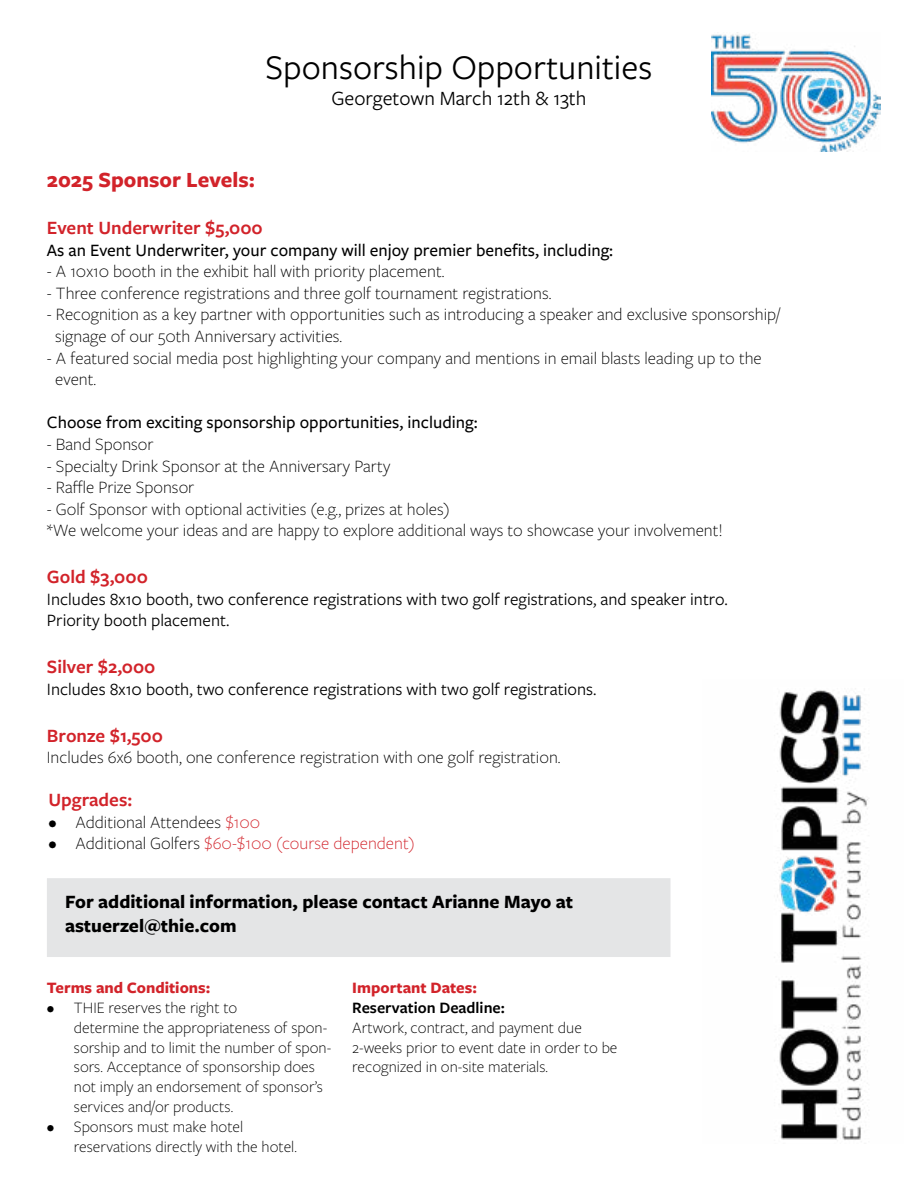
<style>
.page{position:relative;width:918px;height:1188px;background:#fff}
.page>*{position:absolute;margin:0;border:0;box-sizing:border-box;transform-origin:0 0}
.t1{font:36px "Freight Sans Pro";color:#000}
.t2{font:700 22.5px "Freight Sans Pro";color:#d2232a}
.t3{font:21px "Freight Sans Pro";color:#000}
.t4{font:700 19.5px/23.4px "Freight Sans Pro";color:#000}
.t5{font:600 19.5px "Freight Sans Pro";color:#d2232a}
.t6{font:300 18px/21.6px "Freight Sans Pro";color:#000}
.t7{font:18px/21.6px "Freight Sans Pro";color:#000}
.t8{font:500 18px "Freight Sans Pro";color:#000}
.t9{font:300 18px "Freight Sans Pro";color:#d2232a}
.t10{font:300 16.5px/19.8px "Freight Sans Pro";color:#000}
.t11{font:700 16.5px "Freight Sans Pro";color:#d2232a}
.t12{font:600 16.5px "Freight Sans Pro";color:#000}
.s1{color:#d2232a}
.s2{color:#000}
</style>
<div class="page">
<div style="left:47px;top:878px;width:624px;height:79px;background:#e4e5e6"></div>
<img style="left:777px;top:690px;width:91px;height:450px">
<img style="left:711px;top:32px;width:170px;height:119px">
<h1 class="t1" style="left:266px;top:44px;width:388px">Sponsorship Opportunities</h1>
<p class="t3" style="left:331px;top:84px;width:257px">Georgetown March 12th &amp; 13th</p>
<p class="t2" style="left:47px;top:164px;width:210px">2025 Sponsor Levels:</p>
<p class="t5" style="left:47px;top:214px;width:217px">Event Underwriter $5,000</p>
<p class="t8" style="left:47px;top:238px;width:568px">As an Event Underwriter, your company will enjoy premier benefits, including:</p>
<p class="t6" style="left:47px;top:260px;width:399px">- A 10x10 booth in the exhibit hall with priority placement.</p>
<p class="t6" style="left:47px;top:281px;width:506px">- Three conference registrations and three golf tournament registrations.</p>
<p class="t6" style="left:55px;top:303px;width:726px;text-indent:-8px">- Recognition as a key partner with opportunities such as introducing a speaker and exclusive sponsorship/ signage of our 50th Anniversary activities.</p>
<p class="t6" style="left:55px;top:346px;width:708px;text-indent:-8px">- A featured social media post highlighting your company and mentions in email blasts leading up to the event.</p>
<p class="t8" style="left:47px;top:410px;width:432px">Choose from exciting sponsorship opportunities, including:</p>
<p class="t6" style="left:47px;top:433px;width:108px">- Band Sponsor</p>
<p class="t6" style="left:47px;top:454px;width:345px">- Specialty Drink Sponsor at the Anniversary Party</p>
<p class="t6" style="left:47px;top:476px;width:149px">- Raffle Prize Sponsor</p>
<p class="t6" style="left:47px;top:497px;width:678px">- Golf Sponsor with optional activities (e.g., prizes at holes)<br>*We welcome your ideas and are happy to explore additional ways to showcase your involvement!</p>
<p class="t5" style="left:47px;top:564px;width:102px">Gold $3,000</p>
<p class="t7" style="left:47px;top:587px;width:682px">Includes 8x10 booth, two conference registrations with two golf registrations, and speaker intro.<br>Priority booth placement.</p>
<p class="t5" style="left:47px;top:654px;width:110px">Silver $2,000</p>
<p class="t7" style="left:47px;top:677px;width:551px">Includes 8x10 booth, two conference registrations with two golf registrations.</p>
<p class="t5" style="left:47px;top:722px;width:117px">Bronze $1,500</p>
<p class="t6" style="left:47px;top:746px;width:515px">Includes 6x6 booth, one conference registration with one golf registration.</p>
<p class="t5" style="left:48px;top:787px;width:85px">Upgrades:</p>
<p class="t6" style="left:48px;top:810px;width:213px">• Additional Attendees <span class="s1">$100</span></p>
<p class="t9" style="left:48px;top:832px;width:368px"><span class="s2">• Additional Golfers</span> $60-$100 (course dependent)</p>
<p class="t4" style="left:65px;top:890px;width:510px">For additional information, please contact Arianne Mayo at astuerzel@thie.com</p>
<p class="t11" style="left:47px;top:976px;width:165px">Terms and Conditions:</p>
<p class="t10" style="left:74px;top:997px;width:259px;text-indent:-27px">• THIE reserves the right to<br>determine the appropriateness of spon&shy;sorship and to limit the number of spon&shy;sors. Acceptance of sponsorship does not imply an endorsement of sponsor’s services and/or products.</p>
<p class="t10" style="left:74px;top:1116px;width:225px;text-indent:-27px">• Sponsors must make hotel reservations directly with the hotel.</p>
<p class="t11" style="left:352px;top:976px;width:126px">Important Dates:</p>
<p class="t12" style="left:352px;top:996px;width:154px">Reservation Deadline:</p>
<p class="t10" style="left:352px;top:1017px;width:267px">Artwork, contract, and payment due<br>2-weeks prior to event date in order to be recognized in on-site materials.</p>
</div>
